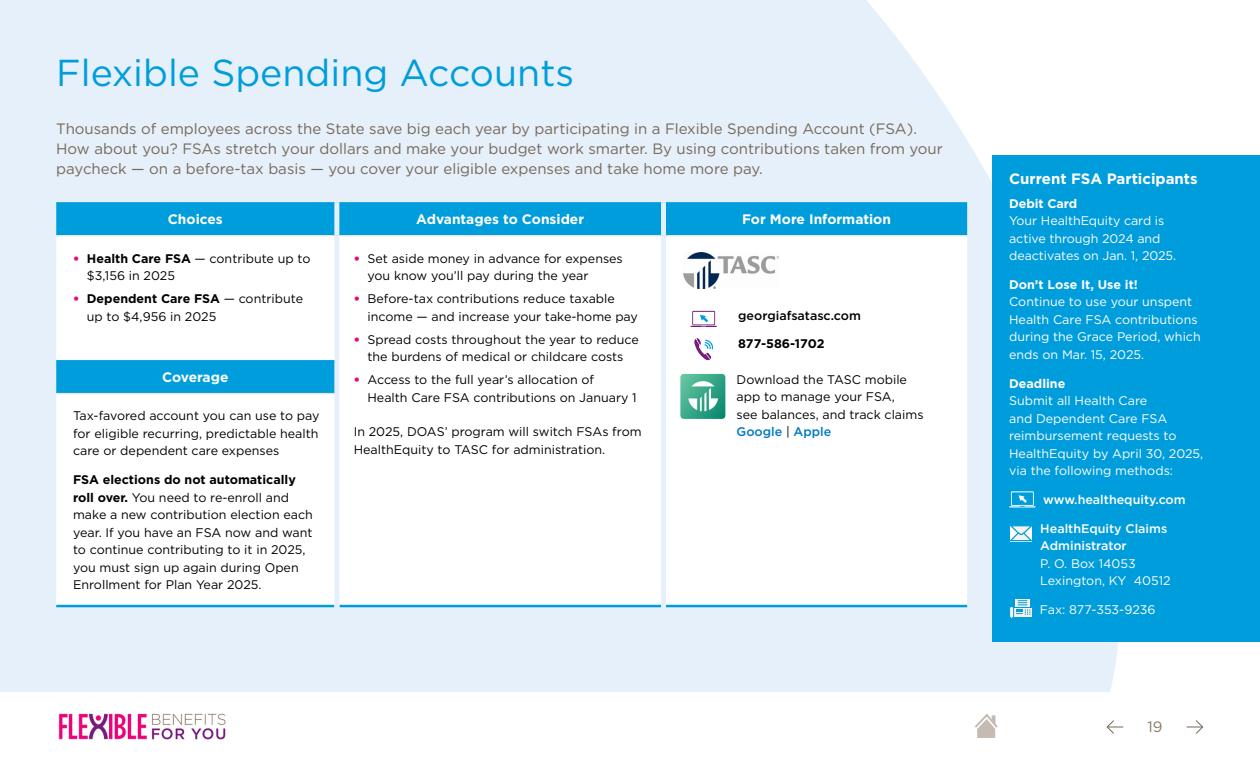
<style>
.page{position:relative;width:1260px;height:765px;background:#fff}
.page>*{position:absolute;margin:0;border:0;box-sizing:border-box;transform-origin:0 0}
.t1{font:37.5px "Gotham";color:#009ddc}
.t2{font:15px/20px "Gotham";color:#776858}
.t3{font:700 15px "Gotham";color:#fff}
.t4{font:15px "Gotham";color:#8a7967}
.t5{font:700 13.75px "Gotham";color:#fff}
.t6{font:12.5px/17.5px "Gotham";color:#000}
.t7{font:12.5px/17.5px "Gotham";color:#fff}
.t8{font:500 12.5px/17.5px "Gotham";color:#fff}
.t9{font:700 12.5px "Gotham";color:#fff}
.t10{font:500 12.5px "Gotham";color:#000}
.t11{font:700 12.5px "Gotham";color:#000}
.s1{font-weight:900;color:#ed037c}
.s2{font-weight:700}
.s3{font-weight:500;color:#0079c1}
</style>
<div class="page">
<div style="left:0;top:0;width:1260px;height:692px;background:#e5f0fa"></div>
<svg style="left:857px;top:0;width:403px;height:692px;fill:#fff"></svg>
<svg style="left:1187px;top:720px;width:16px;height:14px"></svg>
<svg style="left:1107px;top:720px;width:16px;height:14px"></svg>
<img style="left:58px;top:713px;width:168px;height:27px">
<div style="left:56px;top:202px;width:911px;height:33px;background:#009ddc"></div>
<div style="left:56px;top:236px;width:911px;height:369px;background:#fff"></div>
<hr style="left:56px;top:235px;width:278px;height:1px;background:#e9e3dc">
<hr style="left:339px;top:235px;width:322px;height:1px;background:#e9e3dc">
<hr style="left:666px;top:235px;width:301px;height:1px;background:#e9e3dc">
<hr style="left:56px;top:393px;width:278px;height:1px;background:#e9e3dc">
<hr style="left:339px;top:605px;width:322px;height:2px;background:#009ddc">
<hr style="left:666px;top:605px;width:301px;height:2px;background:#009ddc">
<hr style="left:56px;top:605px;width:278px;height:2px;background:#009ddc">
<div style="left:334px;top:202px;width:5px;height:34px;background:#e5f0fa"></div>
<div style="left:661px;top:202px;width:5px;height:34px;background:#e5f0fa"></div>
<div style="left:334px;top:236px;width:5px;height:124px;background:#e5f0fa"></div>
<div style="left:661px;top:236px;width:5px;height:124px;background:#e5f0fa"></div>
<div style="left:661px;top:360px;width:5px;height:34px;background:#e5f0fa"></div>
<div style="left:661px;top:394px;width:5px;height:212px;background:#e5f0fa"></div>
<div style="left:334px;top:360px;width:5px;height:34px;background:#e5f0fa"></div>
<div style="left:334px;top:394px;width:5px;height:212px;background:#e5f0fa"></div>
<img style="left:683px;top:253px;width:96px;height:36px">
<svg style="left:690px;top:311px;width:27px;height:16px"></svg>
<svg style="left:694px;top:338px;width:19px;height:23px"></svg>
<img style="left:680px;top:374px;width:45px;height:45px">
<svg style="left:975px;top:713px;width:23px;height:25px"></svg>
<div style="left:992px;top:156px;width:268px;height:486px;background:#009ddc"></div>
<svg style="left:1009px;top:491px;width:27px;height:17px"></svg>
<svg style="left:1010px;top:526px;width:22px;height:16px"></svg>
<div style="left:1014px;top:608px;width:18px;height:9px;background:#f6f4f1"></div>
<div style="left:1015px;top:599px;width:15px;height:8px;background:#f6f4f1"></div>
<hr style="left:1010px;top:606px;width:4px;height:12px;background:#f6f4f1;border-radius:2px">
<div style="left:1009px;top:606px;width:5px;height:13px;border:1px solid #009ddc;border-radius:2px"></div>
<svg style="left:1016px;top:600px;width:15px;height:15px"></svg>
<h1 class="t1" style="left:56px;top:49px;width:519px">Flexible Spending Accounts</h1>
<p class="t2" style="left:56px;top:119px;width:888px">Thousands of employees across the State save big each year by participating in a Flexible Spending Account (FSA).<br>How about you? FSAs stretch your dollars and make your budget work smarter. By using contributions taken from your paycheck — on a before-tax basis — you cover your eligible expenses and take home more pay.</p>
<p class="t5" style="left:168px;top:210px;width:56px">Choices</p>
<p class="t5" style="left:416px;top:210px;width:169px">Advantages to Consider</p>
<p class="t5" style="left:742px;top:210px;width:150px">For More Information</p>
<p class="t6" style="left:87px;top:249px;width:225px;text-indent:-14px"><span class="s1">•</span> <span class="s2">Health Care FSA</span> — contribute up to $3,156 in 2025</p>
<p class="t6" style="left:87px;top:290px;width:218px;text-indent:-14px"><span class="s1">•</span> <span class="s2">Dependent Care FSA</span> — contribute up to $4,956 in 2025</p>
<p class="t6" style="left:367px;top:249px;width:257px;text-indent:-14px"><span class="s1">•</span> Set aside money in advance for expenses you know you’ll pay during the year</p>
<p class="t6" style="left:367px;top:290px;width:272px;text-indent:-14px"><span class="s1">•</span> Before-tax contributions reduce taxable income — and increase your take-home pay</p>
<p class="t6" style="left:354px;top:330px;width:287px;text-align:center"><span class="s1">•</span> Spread costs throughout the year to reduce the burdens of medical or childcare costs</p>
<p class="t6" style="left:367px;top:371px;width:271px;text-indent:-14px"><span class="s1">•</span> Access to the full year’s allocation of<br>Health Care FSA contributions on January 1</p>
<p class="t6" style="left:354px;top:423px;width:289px">In 2025, DOAS’ program will switch FSAs from<br>HealthEquity to TASC for administration.</p>
<p class="t10" style="left:738px;top:308px;width:124px">georgiafsatasc.com</p>
<p class="t11" style="left:738px;top:335px;width:88px">877-586-1702</p>
<p class="t6" style="left:737px;top:370px;width:188px">Download the TASC mobile app to manage your FSA,<br>see balances, and track claims<br><span class="s3">Google</span> | <span class="s3">Apple</span></p>
<p class="t5" style="left:162px;top:368px;width:68px">Coverage</p>
<p class="t6" style="left:73px;top:407px;width:248px;text-align:justify">Tax-favored account you can use to pay for eligible recurring, predictable health care or dependent care expenses</p>
<p class="t6" style="left:73px;top:471px;width:241px"><span class="s2">FSA elections do not automatically roll over.</span> You need to re-enroll and make a new contribution election each year. If you have an FSA now and want to continue contributing to it in 2025, you must sign up again during Open Enrollment for Plan Year 2025.</p>
<p class="t3" style="left:1009px;top:169px;width:190px">Current FSA Participants</p>
<p class="t9" style="left:1009px;top:195px;width:70px">Debit Card</p>
<p class="t7" style="left:1009px;top:212px;width:169px">Your HealthEquity card is active through 2024 and deactivates on Jan. 1, 2025.</p>
<p class="t9" style="left:1009px;top:276px;width:130px">Don’t Lose It, Use it!</p>
<p class="t7" style="left:1009px;top:293px;width:193px">Continue to use your unspent<br>Health Care FSA contributions during the Grace Period, which ends on Mar. 15, 2025.</p>
<p class="t9" style="left:1009px;top:375px;width:58px">Deadline</p>
<p class="t7" style="left:1009px;top:392px;width:196px">Submit all Health Care<br>and Dependent Care FSA reimbursement requests to<br>HealthEquity by April 30, 2025, via the following methods:</p>
<p class="t8" style="left:1043px;top:490px;width:144px">www.healthequity.com</p>
<p class="t8" style="left:1040px;top:519px;width:129px">HealthEquity Claims<br>Administrator</p>
<p class="t7" style="left:1040px;top:554px;width:132px">P. O. Box 14053<br>Lexington, KY 40512</p>
<p class="t7" style="left:1040px;top:600px;width:117px">Fax: 877-353-9236</p>
<p class="t4" style="left:1147px;top:717px;width:17px">19</p>
</div>
